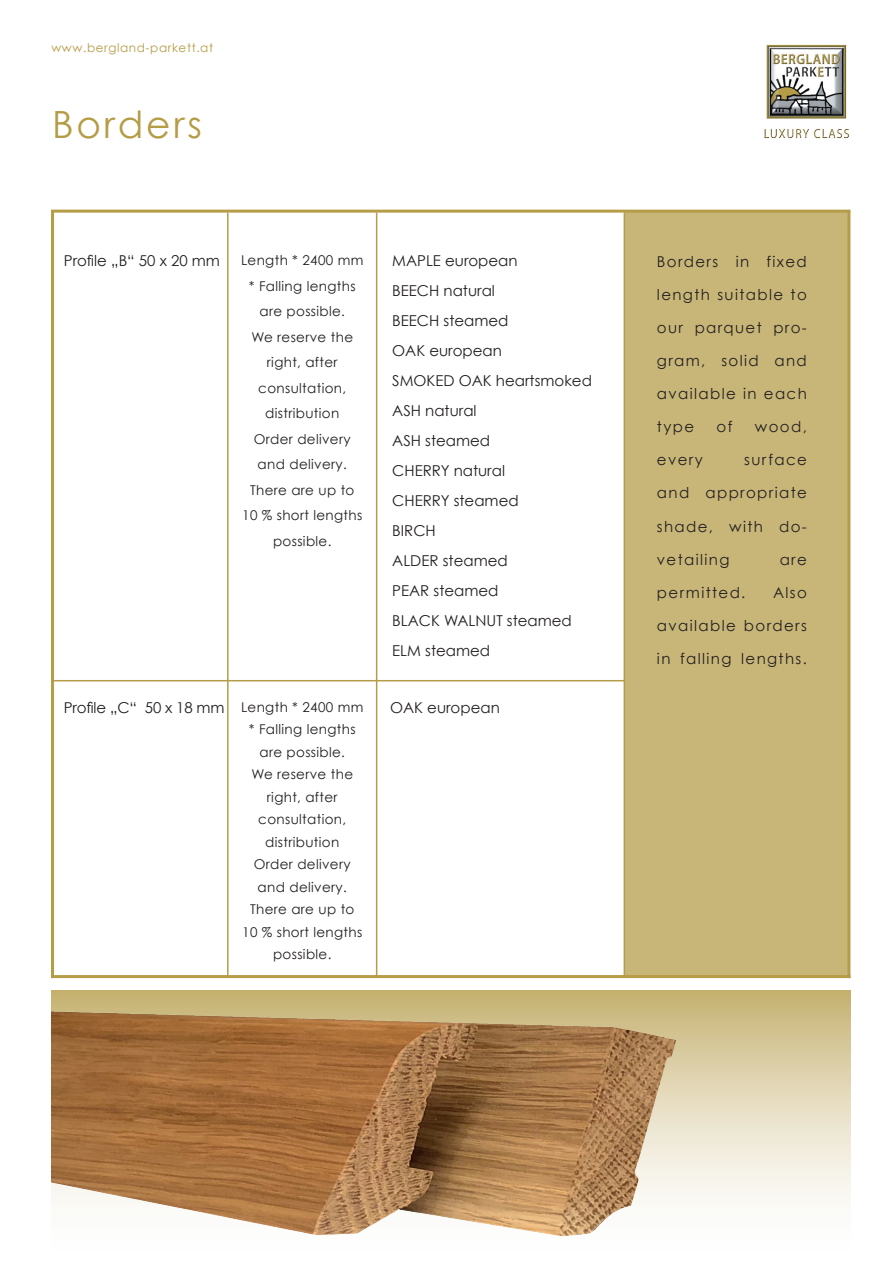
<style>
.page{position:relative;width:893px;height:1263px;background:#fff}
.page>*{position:absolute;margin:0;border:0;box-sizing:border-box;transform-origin:0 0}
.t1{font:37.5px "Century Gothic";letter-spacing:.075em;color:#b59c46}
.t2{font:15px/30px "Century Gothic";color:#231f20}
.t3{font:15px "Century Gothic";letter-spacing:.09em;color:#231f20}
.t4{font:13.5px/25.5px "Century Gothic";letter-spacing:.025em;color:#231f20;text-align:center}
.t5{font:12px "Century Gothic";letter-spacing:.05em;color:#b59c46}
.s1{font-size:13.5px}
</style>
<div class="page">
<img style="left:764px;top:44px;width:85px;height:95px">
<div style="left:624px;top:210px;width:224px;height:767px;background:#c8b678"></div>
<hr style="left:51px;top:210px;width:3px;height:768px;background:#b59c46">
<hr style="left:51px;top:975px;width:799px;height:3px;background:#b59c46">
<hr style="left:847px;top:211px;width:3px;height:767px;background:#b59c46">
<hr style="left:51px;top:210px;width:799px;height:3px;background:#b59c46">
<hr style="left:624px;top:213px;width:1px;height:764px;background:#b59c46">
<hr style="left:376px;top:213px;width:1px;height:764px;background:#b59c46">
<hr style="left:227px;top:213px;width:2px;height:764px;background:#b59c46">
<svg style="left:51px;top:991px;width:799px;height:213px;background:#dbcfa7"></svg>
<hr style="left:52px;top:680px;width:572px;height:1px;background:#b59c46">
<img style="left:51px;top:1006px;width:660px;height:231px">
<p class="t5" style="left:51px;top:40px;width:163px">www.bergland-parkett.at</p>
<h1 class="t1" style="left:52px;top:101px;width:151px">Borders</h1>
<p class="t2" style="left:64px;top:246px;width:158px">Profile „B“ 50 x 20 mm</p>
<p class="t4" style="left:241px;top:247px;width:124px">Length * 2400 mm * Falling lengths are possible.<br>We reserve the right, after consultation, distribution<br>Order delivery and delivery.<br>There are up to<br>10 % short lengths possible.</p>
<p class="t2" style="left:392px;top:246px;width:201px">MAPLE european<br>BEECH natural<br>BEECH steamed<br>OAK european<br>SMOKED OAK heartsmoked<br>ASH natural<br>ASH steamed<br>CHERRY natural<br>CHERRY steamed<br>BIRCH<br>ALDER steamed<br>PEAR steamed<br>BLACK WALNUT steamed<br>ELM steamed</p>
<p class="t2" style="left:64px;top:692px;width:301px">Profile „C“ 50 x 18 mm <span class="s1">Length * 2400 mm</span></p>
<p class="t4" style="left:242px;top:718px;width:122px;line-height:22.5px">* Falling lengths are possible.<br>We reserve the right, after consultation, distribution<br>Order delivery and delivery.<br>There are up to<br>10 % short lengths possible.</p>
<p class="t2" style="left:390px;top:692px;width:111px">OAK european</p>
<p class="t3" style="left:657px;top:253px;width:151px">Borders in fixed</p>
<p class="t3" style="left:657px;top:286px;width:151px">length suitable to</p>
<p class="t3" style="left:657px;top:319px;width:151px">our parquet pro-</p>
<p class="t3" style="left:657px;top:352px;width:151px">gram, solid and</p>
<p class="t3" style="left:657px;top:385px;width:151px">available in each</p>
<p class="t2" style="left:657px;top:412px;width:39px">type</p>
<p class="t2" style="left:717px;top:412px;width:17px">of</p>
<p class="t2" style="left:755px;top:412px;width:53px">wood,</p>
<p class="t2" style="left:657px;top:445px;width:47px">every</p>
<p class="t3" style="left:744px;top:451px;width:64px">surface</p>
<p class="t3" style="left:657px;top:484px;width:151px">and appropriate</p>
<p class="t3" style="left:657px;top:517px;width:151px">shade, with do-</p>
<p class="t3" style="left:657px;top:550px;width:74px">vetailing</p>
<p class="t2" style="left:780px;top:544px;width:29px">are</p>
<p class="t3" style="left:657px;top:583px;width:90px">permitted.</p>
<p class="t2" style="left:773px;top:577px;width:35px">Also</p>
<p class="t3" style="left:657px;top:616px;width:151px">available borders</p>
<p class="t3" style="left:657px;top:649px;width:151px">in falling lengths.</p>
</div>
